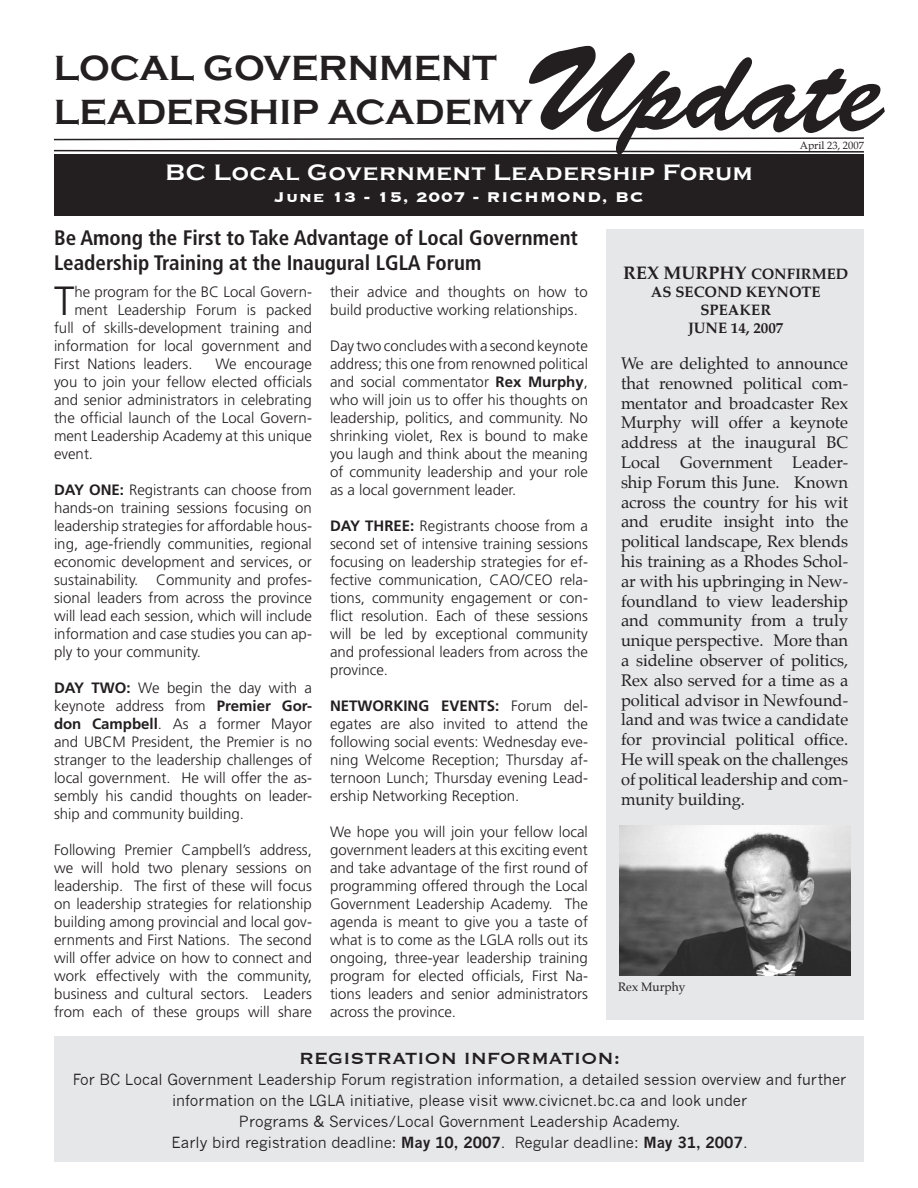
<style>
.page{position:relative;width:918px;height:1188px;background:#fff}
.page>*{position:absolute;margin:0;border:0;box-sizing:border-box;transform-origin:0 0}
.t1{font:120px "Brush Script Std";color:#231f20}
.t2{font:300 40.8px "Frutiger";color:#231f20}
.t3{font:700 36px "Copperplate Gothic";color:#231f20}
.t4{font:700 22.95px "Copperplate Gothic";letter-spacing:.04em;color:#fff;scale:1.05 1}
.t5{font:700 condensed 21px "Frutiger";color:#231f20}
.t6{font:21px "Copperplate";color:#231f20}
.t7{font:700 18.3px "Copperplate";letter-spacing:.04em;color:#fff;scale:1.05 1}
.t8{font:700 18px "Palatino";color:#231f20}
.t9{font:16.5px/19.8px "Palatino";color:#231f20;text-align:justify}
.t10{font:300 15px/18px "Frutiger";color:#231f20;text-align:justify}
.t11{font:15px/21px "News Gothic";color:#231f20;text-align:center}
.t12{font:700 15px "Palatino";color:#231f20}
.t13{font:12px "Palatino";color:#231f20}
.t14{font:10.5px "Palatino";color:#231f20}
.s1{font-weight:700}
.s2{font-size:15px}
</style>
<div class="page">
<svg style="left:53px;top:137px;width:811px;height:4px"></svg>
<svg style="left:53px;top:149px;width:811px;height:4px"></svg>
<div style="left:606px;top:230px;width:258px;height:790px;background:#e6e7e9"></div>
<div style="left:54px;top:154px;width:810px;height:62px;background:#231f20"></div>
<img style="left:620px;top:825px;width:230px;height:150px">
<div style="left:54px;top:1036px;width:810px;height:126px;background:#e6e7e9"></div>
<p class="t1" style="left:523px;top:24px;width:361px">Update</p>
<p class="t3" style="left:54px;top:49px;width:444px">LOCAL GOVERNMENT</p>
<p class="t3" style="left:54px;top:92px;width:480px">LEADERSHIP ACADEMY</p>
<p class="t14" style="left:800px;top:138px;width:66px">April 23, 2007</p>
<p class="t4" style="left:165px;top:160px;width:561px">BC Local Government Leadership Forum</p>
<p class="t7" style="left:274px;top:185px;width:353px">June 13 - 15, 2007 - RICHMOND, BC</p>
<p class="t5" style="left:54px;top:226px;width:526px">Be Among the First to Take Advantage of Local Government</p>
<p class="t5" style="left:54px;top:251px;width:429px">Leadership Training at the Inaugural LGLA Forum</p>
<p class="t2" style="left:54px;top:278px;width:22px">T</p>
<p class="t10" style="left:74px;top:283px;width:239px">he program for the BC Local Govern-</p>
<p class="t10" style="left:74px;top:301px;width:239px">ment Leadership Forum is packed</p>
<p class="t10" style="left:54px;top:319px;width:260px">full of skills-development training and</p>
<p class="t10" style="left:54px;top:337px;width:259px">information for local government and</p>
<p class="t10" style="left:54px;top:355px;width:140px">First Nations leaders.</p>
<p class="t10" style="left:54px;top:355px;width:260px;text-indent:161px">We encourage you to join your fellow elected officials and senior administrators in celebrating the official launch of the Local Govern&shy;ment Leadership Academy at this unique event.</p>
<p class="t10" style="left:54px;top:481px;width:260px"><span class="s1">DAY ONE:</span> Registrants can choose from hands-on training sessions focusing on leadership strategies for affordable hous&shy;ing, age-friendly communities, regional economic development and services, or sustainability. Community and profes&shy;sional leaders from across the province will lead each session, which will include information and case studies you can ap&shy;ply to your community.</p>
<p class="t10" style="left:54px;top:679px;width:260px"><span class="s1">DAY TWO:</span> We begin the day with a keynote address from <span class="s1">Premier Gor&shy;don Campbell</span>. As a former Mayor and UBCM President, the Premier is no stranger to the leadership challenges of local government. He will offer the as&shy;sembly his candid thoughts on leader&shy;ship and community building.</p>
<p class="t10" style="left:54px;top:841px;width:260px">Following Premier Campbell’s address, we will hold two plenary sessions on leadership. The first of these will focus on leadership strategies for relationship building among provincial and local gov&shy;ernments and First Nations. The second will offer advice on how to connect and work effectively with the community, business and cultural sectors. Leaders from each of these groups will share</p>
<p class="t10" style="left:330px;top:283px;width:259px">their advice and thoughts on how to build productive working relationships.</p>
<p class="t10" style="left:330px;top:337px;width:260px">Day two concludes with a second keynote address; this one from renowned political and social commentator <span class="s1">Rex Murphy</span>, who will join us to offer his thoughts on leadership, politics, and community. No shrinking violet, Rex is bound to make you laugh and think about the meaning of community leadership and your role as a local government leader.</p>
<p class="t10" style="left:330px;top:517px;width:260px"><span class="s1">DAY THREE:</span> Registrants choose from a second set of intensive training sessions focusing on leadership strategies for ef&shy;fective communication, CAO/CEO rela&shy;tions, community engagement or con&shy;flict resolution. Each of these sessions will be led by exceptional community and professional leaders from across the province.</p>
<p class="t10" style="left:330px;top:697px;width:260px"><span class="s1">NETWORKING EVENTS:</span> Forum del&shy;egates are also invited to attend the following social events: Wednesday eve&shy;ning Welcome Reception; Thursday af&shy;ternoon Lunch; Thursday evening Lead&shy;ership Networking Reception.</p>
<p class="t10" style="left:330px;top:823px;width:260px">We hope you will join your fellow local government leaders at this exciting event and take advantage of the first round of programming offered through the Local Government Leadership Academy. The agenda is meant to give you a taste of what is to come as the LGLA rolls out its ongoing, three-year leadership training program for elected officials, First Na&shy;tions leaders and senior administrators across the province.</p>
<p class="t8" style="left:623px;top:262px;width:227px">REX MURPHY <span class="s2">CONFIRMED</span></p>
<p class="t12" style="left:651px;top:283px;width:171px">AS SECOND KEYNOTE</p>
<p class="t12" style="left:700px;top:301px;width:72px">SPEAKER</p>
<p class="t12" style="left:688px;top:319px;width:97px">JUNE 14, 2007</p>
<p class="t9" style="left:621px;top:355px;width:229px">We are delighted to announce that renowned political com&shy;mentator and broadcaster Rex Murphy will offer a keynote address at the inaugural BC Local Government Leader&shy;ship Forum this June. Known across the country for his wit and erudite insight into the political landscape, Rex blends his training as a Rhodes Schol&shy;ar with his upbringing in New&shy;foundland to view leadership and community from a truly unique perspective. More than a sideline observer of politics, Rex also served for a time as a political advisor in Newfound&shy;land and was twice a candidate for provincial political office.<br>He will speak on the challenges of political leadership and com&shy;munity building.</p>
<p class="t13" style="left:618px;top:979px;width:69px">Rex Murphy</p>
<p class="t6" style="left:299px;top:1045px;width:323px">REGISTRATION INFORMATION:</p>
<p class="t11" style="left:73px;top:1070px;width:775px">For BC Local Government Leadership Forum registration information, a detailed session overview and further information on the LGLA initiative, please visit www.civicnet.bc.ca and look under</p>
<p class="t11" style="left:239px;top:1112px;width:443px">Programs &amp; Services/Local Government Leadership Academy.</p>
<p class="t11" style="left:172px;top:1133px;width:578px">Early bird registration deadline: <span class="s1">May 10, 2007</span>. Regular deadline: <span class="s1">May 31, 2007</span>.</p>
</div>
